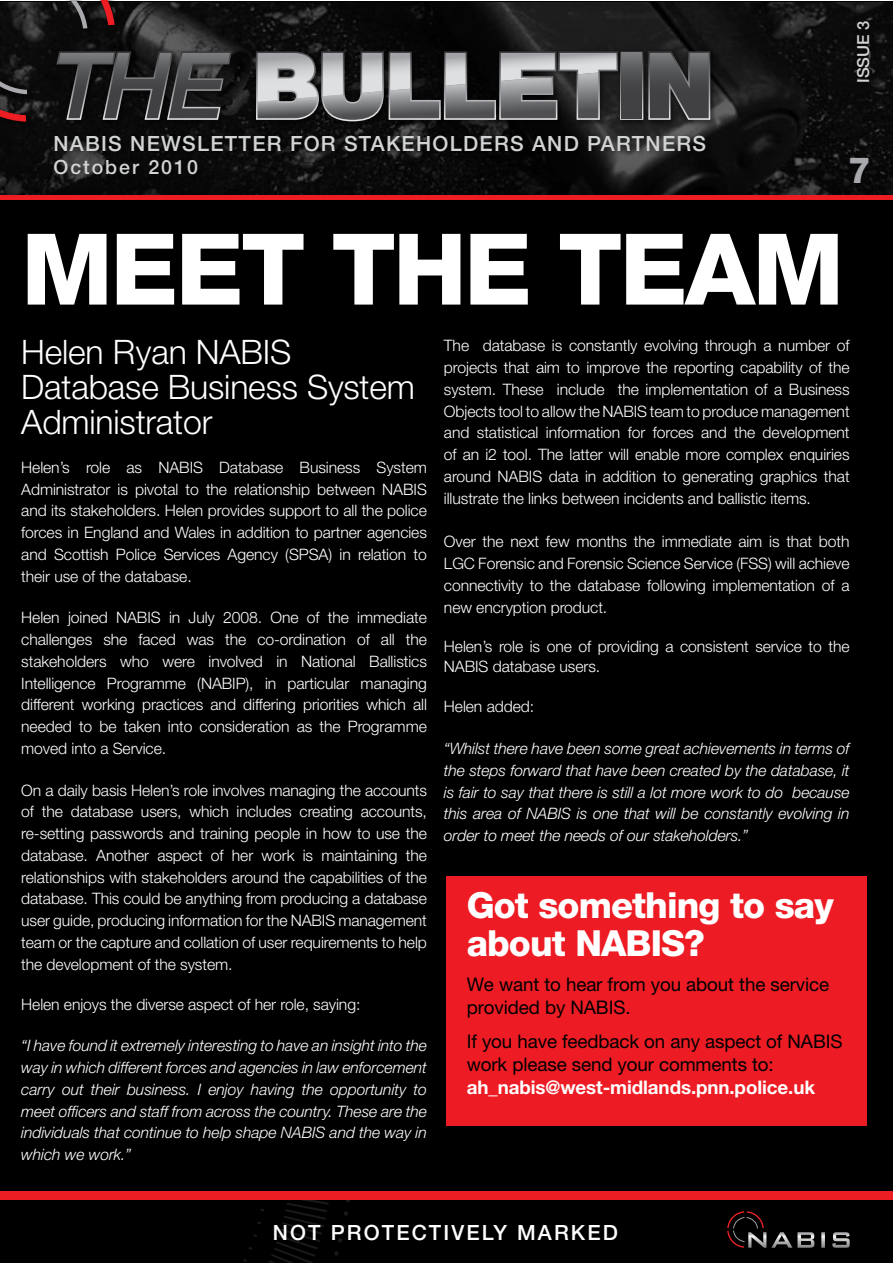
<style>
.page{position:relative;width:893px;height:1263px;background:#fff}
.page>*{position:absolute;margin:0;border:0;box-sizing:border-box;transform-origin:0 0}
.t1{font:800 99px "Helvetica Neue LT Pro";letter-spacing:-.025em;color:#fff}
.t2{font:800 36px/37.5px "Helvetica Neue LT Pro";letter-spacing:-.025em;color:#fff}
.t3{font:800 36px "Helvetica Neue LT Pro";color:#a7a9ac}
.t4{font:300 33.75px/35px "Helvetica Neue LT Pro";letter-spacing:-.005em;color:#fff}
.t5{font:500 21px "Helvetica Neue LT Pro";letter-spacing:.06em;color:#d1d3d4}
.t6{font:500 21px "Helvetica Neue LT Pro";letter-spacing:.1em;color:#fff}
.t7{font:500 19.65px "Helvetica Neue LT Pro";letter-spacing:.1em;color:#d1d3d4}
.t8{font:18.75px/23px "Helvetica Neue LT Pro";letter-spacing:-.005em;color:#000}
.t9{font:700 18.75px "Helvetica Neue LT Pro";letter-spacing:-.005em;color:#fff}
.t10{font:500 16.5px "Helvetica Neue LT Pro";color:#d1d3d4}
.t11{font:300 15.75px/21.8px "Helvetica Neue LT Pro";letter-spacing:-.005em;color:#fff;text-align:justify}
.t12{font:italic 300 15.75px/21.8px "Helvetica Neue LT Pro";letter-spacing:-.005em;color:#fff;text-align:justify}
</style>
<div class="page">
<div style="left:0;top:1199px;width:893px;height:64px;background:#000"></div>
<svg style="left:727px;top:1211px;width:123px;height:37px"></svg>
<img style="left:0;top:1px;width:893px;height:412px">
<div style="left:0;top:195px;width:893px;height:11px;background:#ed1d24"></div>
<svg style="left:243px;top:1200px;width:107px;height:63px"></svg>
<img style="left:0;top:122px;width:51px;height:9px">
<img style="left:850px;top:15px;width:33px;height:78px">
<img style="left:49px;top:128px;width:668px;height:60px">
<img style="left:51px;top:46px;width:668px;height:84px">
<svg style="left:0;top:0;width:232px;height:122px;background:#2d2b2b"></svg>
<svg style="left:256px;top:51px;width:454px;height:70px;background:#69696b"></svg>
<div style="left:0;top:1189px;width:893px;height:11px;background:#ed1d24"></div>
<div style="left:1px;top:200px;width:892px;height:991px;background:#000"></div>
<div style="left:446px;top:876px;width:420px;height:250px;background:#ed1c24"></div>
<p class="t10" style="left:853px;top:83px;width:64px;rotate:-90deg">ISSUE 3</p>
<h3 class="t5" style="left:53px;top:131px;width:654px">NABIS NEWSLETTER FOR STAKEHOLDERS AND PARTNERS</h3>
<p class="t7" style="left:53px;top:155px;width:146px">October 2010</p>
<h2 class="t3" style="left:848px;top:149px;width:24px">7</h2>
<h1 class="t1" style="left:21px;top:210px;width:824px">MEET THE TEAM</h1>
<h3 class="t4" style="left:21px;top:334px;width:395px">Helen Ryan NABIS<br>Database Business System<br>Administrator</h3>
<p class="t11" style="left:21px;top:456px;width:407px">Helen’s role as NABIS Database Business System Administrator is pivotal to the relationship between NABIS and its stakeholders. Helen provides support to all the police forces in England and Wales in addition to partner agencies and Scottish Police Services Agency (SPSA) in relation to their use of the database.</p>
<p class="t11" style="left:21px;top:607px;width:407px">Helen joined NABIS in July 2008. One of the immediate challenges she faced was the co-ordination of all the stakeholders who were involved in National Ballistics Intelligence Programme (NABIP), in particular managing different working practices and differing priorities which all needed to be taken into consideration as the Programme moved into a Service.</p>
<p class="t11" style="left:21px;top:779px;width:407px">On a daily basis Helen’s role involves managing the accounts of the database users, which includes creating accounts, re-setting passwords and training people in how to use the database. Another aspect of her work is maintaining the relationships with stakeholders around the capabilities of the database. This could be anything from producing a database user guide, producing information for the NABIS management team or the capture and collation of user requirements to help the development of the system.</p>
<p class="t11" style="left:21px;top:993px;width:341px">Helen enjoys the diverse aspect of her role, saying:</p>
<p class="t12" style="left:21px;top:1034px;width:407px">“I have found it extremely interesting to have an insight into the way in which different forces and agencies in law enforcement carry out their business. I enjoy having the opportunity to meet officers and staff from across the country. These are the individuals that continue to help shape NABIS and the way in which we work.”</p>
<p class="t11" style="left:444px;top:335px;width:407px">The database is constantly evolving through a number of projects that aim to improve the reporting capability of the system. These include the implementation of a Business Objects tool to allow the NABIS team to produce management and statistical information for forces and the development of an i2 tool. The latter will enable more complex enquiries around NABIS data in addition to generating graphics that illustrate the links between incidents and ballistic items.</p>
<p class="t11" style="left:444px;top:530px;width:407px">Over the next few months the immediate aim is that both LGC Forensic and Forensic Science Service (FSS) will achieve connectivity to the database following implementation of a new encryption product.</p>
<p class="t11" style="left:444px;top:636px;width:407px;line-height:20px">Helen’s role is one of providing a consistent service to the<br>NABIS database users.</p>
<p class="t11" style="left:444px;top:695px;width:92px">Helen added:</p>
<p class="t12" style="left:444px;top:737px;width:407px">“Whilst there have been some great achievements in terms of the steps forward that have been created by the database, it is fair to say that there is still a lot more work to do because this area of NABIS is one that will be constantly evolving in order to meet the needs of our stakeholders.”</p>
<h2 class="t2" style="left:467px;top:887px;width:368px">Got something to say about NABIS?</h2>
<p class="t8" style="left:467px;top:972px;width:364px">We want to hear from you about the service provided by NABIS.</p>
<p class="t8" style="left:467px;top:1029px;width:377px">If you have feedback on any aspect of NABIS work please send your comments to:</p>
<p class="t9" style="left:467px;top:1075px;width:350px">ah_nabis@west-midlands.pnn.police.uk</p>
<h3 class="t6" style="left:273px;top:1220px;width:346px">NOT PROTECTIVELY MARKED</h3>
</div>
